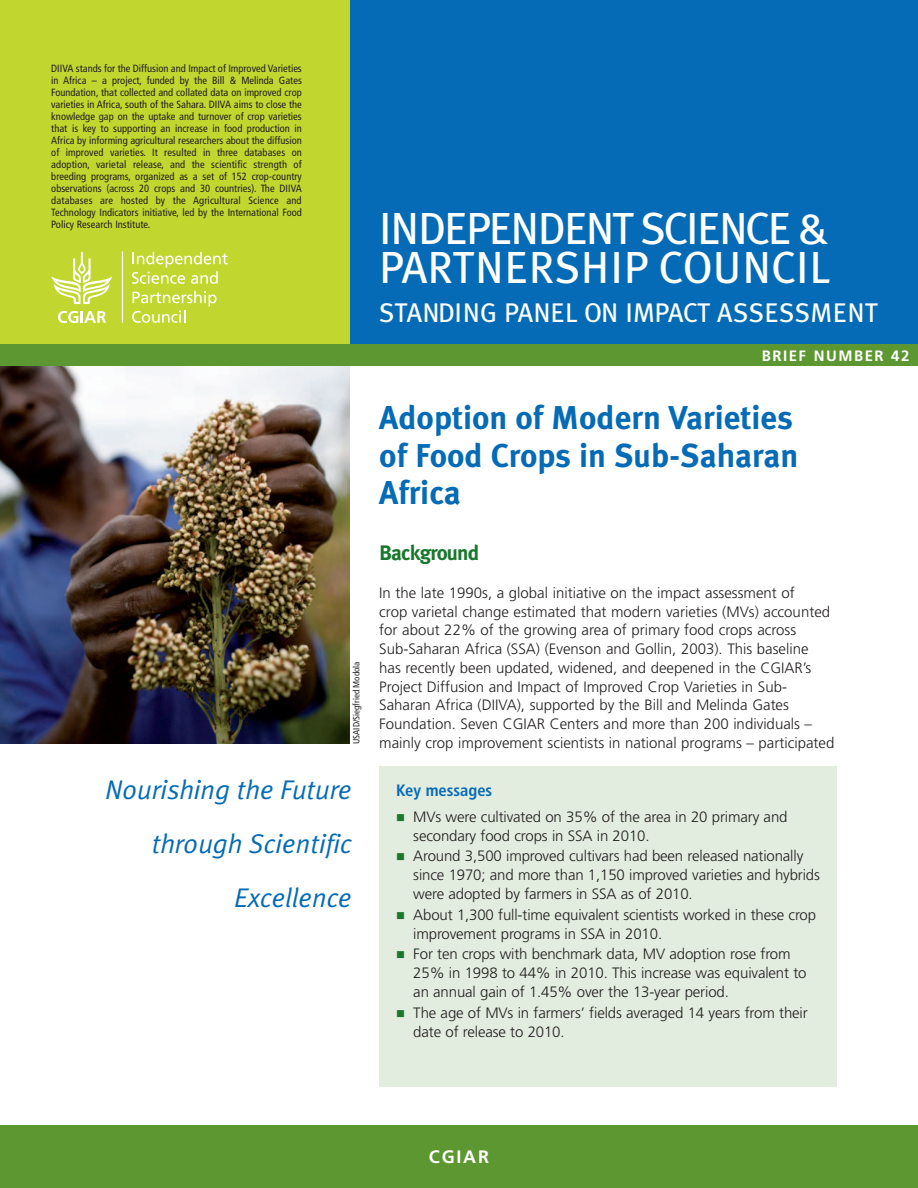
<style>
.page{position:relative;width:918px;height:1188px;background:#fff}
.page>*{position:absolute;margin:0;border:0;box-sizing:border-box;transform-origin:0 0}
.t1{font:45px/39px "Meta Plus Book Caps";letter-spacing:-.025em;color:#fff}
.head{font:700 33px/37.5px "Meta Plus";color:#056bb6}
.t2{font:italic 27px/54px "Meta Plus Normal";color:#056bb6;text-align:right}
.t3{font:27px "Meta Plus Book Caps";letter-spacing:.005em;color:#fff}
.header_2{font:700 21px "Meta Plus";letter-spacing:-.04em;color:#1a772c}
.t4{font:700 18px "Frutiger";letter-spacing:.1em;color:#fff}
.box_title{font:700 condensed 16.5px "Frutiger";color:#056bb6}
.body{font:300 15px/18.8px "Frutiger";letter-spacing:-.01em;color:#231f20}
.t5{font:15px "Meta Plus Bold Caps";color:#fff}
.t6{font:700 15px "Frutiger";letter-spacing:.1em;color:#fff}
.blurb{font:condensed 10.5px/12px "Frutiger";color:#231f20;text-align:justify}
.t7{font:condensed 9px "Frutiger";color:#231f20}
.s1{color:#1a772c}
</style>
<div class="page">
<div style="left:350px;top:0;width:568px;height:360px;background:#056bb6"></div>
<div style="left:0;top:0;width:350px;height:354px;background:#c1d72f"></div>
<img style="left:0;top:366px;width:350px;height:378px">
<div style="left:0;top:1126px;width:918px;height:62px;background:#5c9731"></div>
<div style="left:379px;top:766px;width:458px;height:321px;background:#e2ecdf"></div>
<div style="left:0;top:345px;width:918px;height:21px;background:#5c9731"></div>
<svg style="left:51px;top:251px;width:61px;height:53px"></svg>
<svg style="left:58px;top:311px;width:48px;height:12px"></svg>
<svg style="left:132px;top:252px;width:96px;height:32px"></svg>
<svg style="left:132px;top:291px;width:85px;height:32px"></svg>
<hr style="left:122px;top:251px;width:1px;height:72px;background:#fff">
<p class="blurb" style="left:51px;top:62px;width:252px">DIIVA stands for the Diffusion and Impact of Improved Varieties in Africa – a project, funded by the Bill &amp; Melinda Gates Foundation, that collected and collated data on improved crop varieties in Africa, south of the Sahara. DIIVA aims to close the knowledge gap on the uptake and turnover of crop varieties that is key to supporting an increase in food production in Africa by informing agricultural researchers about the diffusion of improved varieties. It resulted in three databases on adoption, varietal release, and the scientific strength of breeding programs, organized as a set of 152 crop-country observations (across 20 crops and 30 countries). The DIIVA databases are hosted by the Agricultural Science and Technology Indicators initiative, led by the International Food Policy Research Institute.</p>
<p class="t7" style="left:351px;top:744px;width:84px;rotate:-90deg">USAID/Siegfried Modola</p>
<h3 class="t2" style="left:105px;top:763px;width:248px">Nourishing the Future through Scientific<br>Excellence</h3>
<h1 class="t1" style="left:379px;top:209px;width:452px">INDEPENDENT SCIENCE &amp;<br>PARTNERSHIP COUNCIL</h1>
<h3 class="t3" style="left:379px;top:297px;width:500px">STANDING PANEL ON IMPACT ASSESSMENT</h3>
<p class="t6" style="left:762px;top:347px;width:149px">BRIEF NUMBER 42</p>
<p class="t5" style="left:760px;top:347px;width:122px">BRIEF NUMBER 42</p>
<p class="head" style="left:379px;top:399px;width:421px">Adoption of Modern Varieties of Food Crops in Sub-Saharan<br>Africa</p>
<p class="header_2" style="left:379px;top:541px;width:102px">Background</p>
<p class="body" style="left:379px;top:583px;width:457px">In the late 1990s, a global initiative on the impact assessment of<br>crop varietal change estimated that modern varieties (MVs) accounted for about 22% of the growing area of primary food crops across Sub-Saharan Africa (SSA) (Evenson and Gollin, 2003). This baseline<br>has recently been updated, widened, and deepened in the CGIAR’s Project Diffusion and Impact of Improved Crop Varieties in Sub-Saharan Africa (DIIVA), supported by the Bill and Melinda Gates Foundation. Seven CGIAR Centers and more than 200 individuals – mainly crop improvement scientists in national programs – participated</p>
<p class="box_title" style="left:396px;top:780px;width:98px">Key messages</p>
<p class="body" style="left:413px;top:808px;width:376px;text-indent:-17px"><span class="s1">■</span> MVs were cultivated on 35% of the area in 20 primary and secondary food crops in SSA in 2010.</p>
<p class="body" style="left:413px;top:847px;width:408px;text-indent:-17px"><span class="s1">■</span> Around 3,500 improved cultivars had been released nationally since 1970; and more than 1,150 improved varieties and hybrids were adopted by farmers in SSA as of 2010.</p>
<p class="body" style="left:413px;top:906px;width:404px;text-indent:-17px"><span class="s1">■</span> About 1,300 full-time equivalent scientists worked in these crop improvement programs in SSA in 2010.</p>
<p class="body" style="left:413px;top:945px;width:395px;text-indent:-17px"><span class="s1">■</span> For ten crops with benchmark data, MV adoption rose from<br>25% in 1998 to 44% in 2010. This increase was equivalent to an annual gain of 1.45% over the 13-year period.</p>
<p class="body" style="left:413px;top:1004px;width:396px;text-indent:-17px"><span class="s1">■</span> The age of MVs in farmers’ fields averaged 14 years from their date of release to 2010.</p>
<p class="t4" style="left:429px;top:1147px;width:62px">CGIAR</p>
</div>
